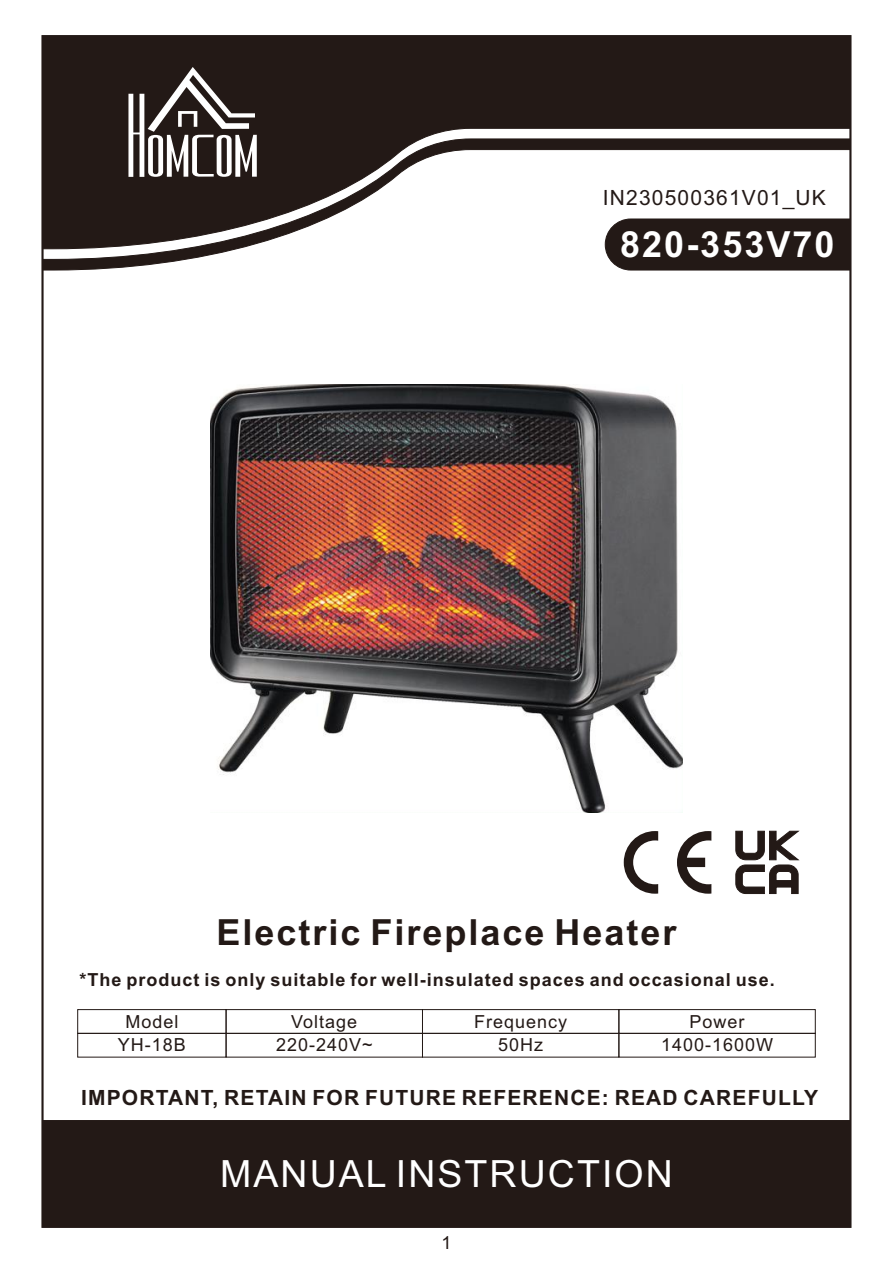
<style>
.page{position:relative;width:893px;height:1263px;background:#fff}
.page>*{position:absolute;margin:0;border:0;box-sizing:border-box;transform-origin:0 0}
.t1{font:37.5px "Arial";letter-spacing:.055em;color:#fff}
.t2{font:700 36px "Arial";letter-spacing:.055em;color:#231916}
.t3{font:700 36px "Arial";letter-spacing:.055em;color:#fff}
.t4{font:700 21px "Arial";letter-spacing:.055em;color:#231916}
.t5{font:21px "Arial";letter-spacing:.055em;color:#231916}
.t6{font:700 18px "Arial";letter-spacing:.055em;color:#231916}
.t7{font:18px "Arial";letter-spacing:.055em;color:#231916}
</style>
<div class="page">
<img style="left:210px;top:384px;width:473px;height:429px">
<div style="left:42px;top:1120px;width:809px;height:108px;background:#231916"></div>
<div style="left:42px;top:35px;width:809px;height:103px;background:#231916"></div>
<svg style="left:42px;top:138px;width:809px;height:133px"></svg>
<svg style="left:128px;top:67px;width:129px;height:110px"></svg>
<svg style="left:624px;top:831px;width:87px;height:63px"></svg>
<svg style="left:735px;top:830px;width:65px;height:64px"></svg>
<div style="left:77px;top:1009px;width:149px;height:25px;border:1px solid #231916"></div>
<div style="left:226px;top:1009px;width:197px;height:25px;border:1px solid #231916"></div>
<div style="left:422px;top:1009px;width:197px;height:25px;border:1px solid #231916"></div>
<div style="left:618px;top:1009px;width:198px;height:25px;border:1px solid #231916"></div>
<div style="left:77px;top:1033px;width:149px;height:24px;border:1px solid #231916"></div>
<div style="left:226px;top:1033px;width:197px;height:24px;border:1px solid #231916"></div>
<div style="left:422px;top:1033px;width:197px;height:24px;border:1px solid #231916"></div>
<div style="left:618px;top:1033px;width:198px;height:24px;border:1px solid #231916"></div>
<p class="t5" style="left:603px;top:190px;width:225px">IN230500361V01_UK</p>
<h2 class="t3" style="left:620px;top:231px;width:216px">820-353V70</h2>
<h2 class="t2" style="left:216px;top:919px;width:462px">Electric Fireplace Heater</h2>
<p class="t6" style="left:80px;top:973px;width:697px">*The product is only suitable for well-insulated spaces and occasional use.</p>
<p class="t7" style="left:125px;top:1014px;width:55px">Model</p>
<p class="t7" style="left:291px;top:1014px;width:68px">Voltage</p>
<p class="t7" style="left:474px;top:1014px;width:95px">Frequency</p>
<p class="t7" style="left:690px;top:1014px;width:57px">Power</p>
<p class="t7" style="left:118px;top:1038px;width:70px">YH-18B</p>
<p class="t7" style="left:276px;top:1038px;width:98px">220-240V~</p>
<p class="t7" style="left:498px;top:1038px;width:47px">50Hz</p>
<p class="t7" style="left:661px;top:1038px;width:114px">1400-1600W</p>
<p class="t4" style="left:81px;top:1090px;width:738px">IMPORTANT, RETAIN FOR FUTURE REFERENCE: READ CAREFULLY</p>
<h1 class="t1" style="left:220px;top:1160px;width:454px">MANUAL INSTRUCTION</h1>
<p class="t7" style="left:441px;top:1236px;width:12px">1</p>
</div>
